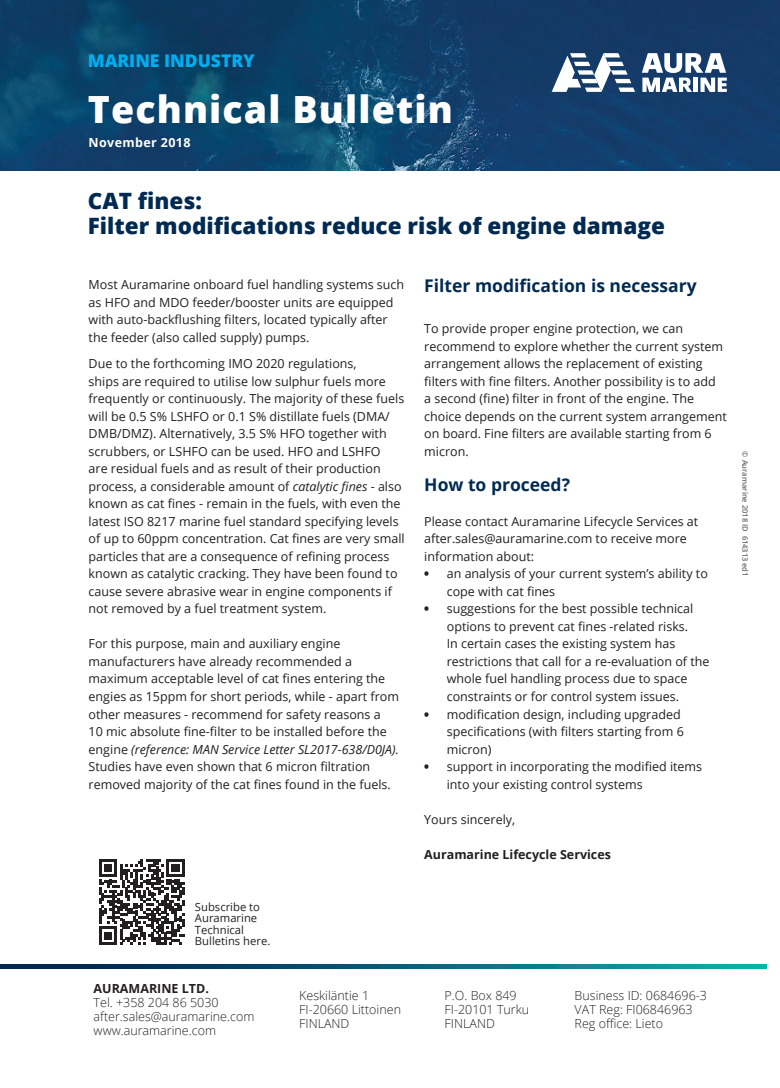
<style>
.page{position:relative;width:780px;height:1088px;background:#fff}
.page>*{position:absolute;margin:0;border:0;box-sizing:border-box;transform-origin:0 0}
.t1{font:800 37.5px "Open Sans";letter-spacing:.03em;color:#fff}
.t2{font:800 22.5px/25px "Open Sans";color:#002a52}
.t3{font:700 17.5px "Open Sans";color:#002a52}
.t4{font:800 17.5px "Open Sans";color:#00aeef}
.t5{font:12.5px/17.5px "Open Sans";color:#231f20}
.t6{font:300 12.5px/13.8px "Open Sans";color:#231f20}
.t7{font:700 12.5px "Open Sans";color:#231f20}
.t8{font:700 12.5px "Open Sans";letter-spacing:.03em;color:#fff}
.t9{font:11.25px/11.2px "Open Sans";color:#231f20}
.t10{font:600 7.5px "Open Sans";color:#67676a}
.s1{font-style:italic}
.s2{font-weight:800}
</style>
<div class="page">
<img style="left:0;top:0;width:780px;height:170px">
<svg style="left:0;top:965px;width:766px;height:4px;background:#096078"></svg>
<svg style="left:99px;top:859px;width:86px;height:85px"></svg>
<svg style="left:551px;top:53px;width:175px;height:39px"></svg>
<h3 class="t4" style="left:88px;top:47px;width:169px">MARINE INDUSTRY</h3>
<h1 class="t1" style="left:88px;top:81px;width:366px">Technical Bulletin</h1>
<p class="t8" style="left:89px;top:134px;width:103px">November 2018</p>
<h2 class="t2" style="left:88px;top:187px;width:578px">CAT fines:<br>Filter modifications reduce risk of engine damage</h2>
<p class="t5" style="left:89px;top:276px;width:317px">Most Auramarine onboard fuel handling systems such as HFO and MDO feeder/booster units are equipped with auto-backflushing filters, located typically after the feeder (also called supply) pumps.</p>
<p class="t5" style="left:89px;top:355px;width:317px">Due to the forthcoming IMO 2020 regulations,<br>ships are required to utilise low sulphur fuels more frequently or continuously. The majority of these fuels will be 0.5 S% LSHFO or 0.1 S% distillate fuels (DMA/ DMB/DMZ). Alternatively, 3.5 S% HFO together with scrubbers, or LSHFO can be used. HFO and LSHFO<br>are residual fuels and as result of their production process, a considerable amount of <span class="s1">catalytic fines</span> - also known as cat fines - remain in the fuels, with even the latest ISO 8217 marine fuel standard specifying levels of up to 60ppm concentration. Cat fines are very small particles that are a consequence of refining process known as catalytic cracking. They have been found to cause severe abrasive wear in engine components if not removed by a fuel treatment system.</p>
<p class="t5" style="left:89px;top:635px;width:312px">For this purpose, main and auxiliary engine manufacturers have already recommended a maximum acceptable level of cat fines entering the engies as 15ppm for short periods, while - apart from other measures - recommend for safety reasons a<br>10 mic absolute fine-filter to be installed before the engine <span class="s1">(reference: MAN Service Letter SL2017-638/D0JA).<br></span>Studies have even shown that 6 micron filtration removed majority of the cat fines found in the fuels.</p>
<h3 class="t3" style="left:424px;top:273px;width:274px">Filter modification is necessary</h3>
<p class="t5" style="left:424px;top:320px;width:304px">To provide proper engine protection, we can recommend to explore whether the current system arrangement allows the replacement of existing filters with fine filters. Another possibility is to add<br>a second (fine) filter in front of the engine. The choice depends on the current system arrangement on board. Fine filters are available starting from 6 micron.</p>
<h3 class="t3" style="left:424px;top:472px;width:147px">How to proceed?</h3>
<p class="t5" style="left:424px;top:512px;width:275px">Please contact Auramarine Lifecycle Services at after.sales@auramarine.com to receive more information about:</p>
<p class="t5" style="left:447px;top:565px;width:262px;text-indent:-22px"><span class="s2">•</span> an analysis of your current system’s ability to cope with cat fines</p>
<p class="t5" style="left:447px;top:600px;width:264px;text-indent:-22px"><span class="s2">•</span> suggestions for the best possible technical options to prevent cat fines -related risks.<br>In certain cases the existing system has restrictions that call for a re-evaluation of the whole fuel handling process due to space constraints or for control system issues.</p>
<p class="t5" style="left:447px;top:705px;width:238px;text-indent:-22px"><span class="s2">•</span> modification design, including upgraded specifications (with filters starting from 6 micron)</p>
<p class="t5" style="left:447px;top:757px;width:257px;text-indent:-22px"><span class="s2">•</span> support in incorporating the modified items into your existing control systems</p>
<p class="t5" style="left:424px;top:810px;width:92px">Yours sincerely,</p>
<p class="t7" style="left:424px;top:845px;width:188px">Auramarine Lifecycle Services</p>
<p class="t10" style="left:750px;top:451px;width:127px;rotate:90deg">© Auramarine 2018 ID 614313 ed1</p>
<p class="t9" style="left:195px;top:901px;width:77px">Subscribe to<br>Auramarine<br>Technical<br>Bulletins here.</p>
<p class="t7" style="left:94px;top:980px;width:117px">AURAMARINE LTD.</p>
<p class="t6" style="left:94px;top:995px;width:162px">Tel. +358 204 86 5030 after.sales@auramarine.com www.auramarine.com</p>
<p class="t6" style="left:299px;top:988px;width:103px">Keskiläntie 1<br>FI-20660 Littoinen<br>FINLAND</p>
<p class="t6" style="left:444px;top:988px;width:86px">P.O. Box 849<br>FI-20101 Turku<br>FINLAND</p>
<p class="t6" style="left:574px;top:988px;width:134px">Business ID: 0684696-3<br>VAT Reg: FI06846963<br>Reg office: Lieto</p>
</div>
